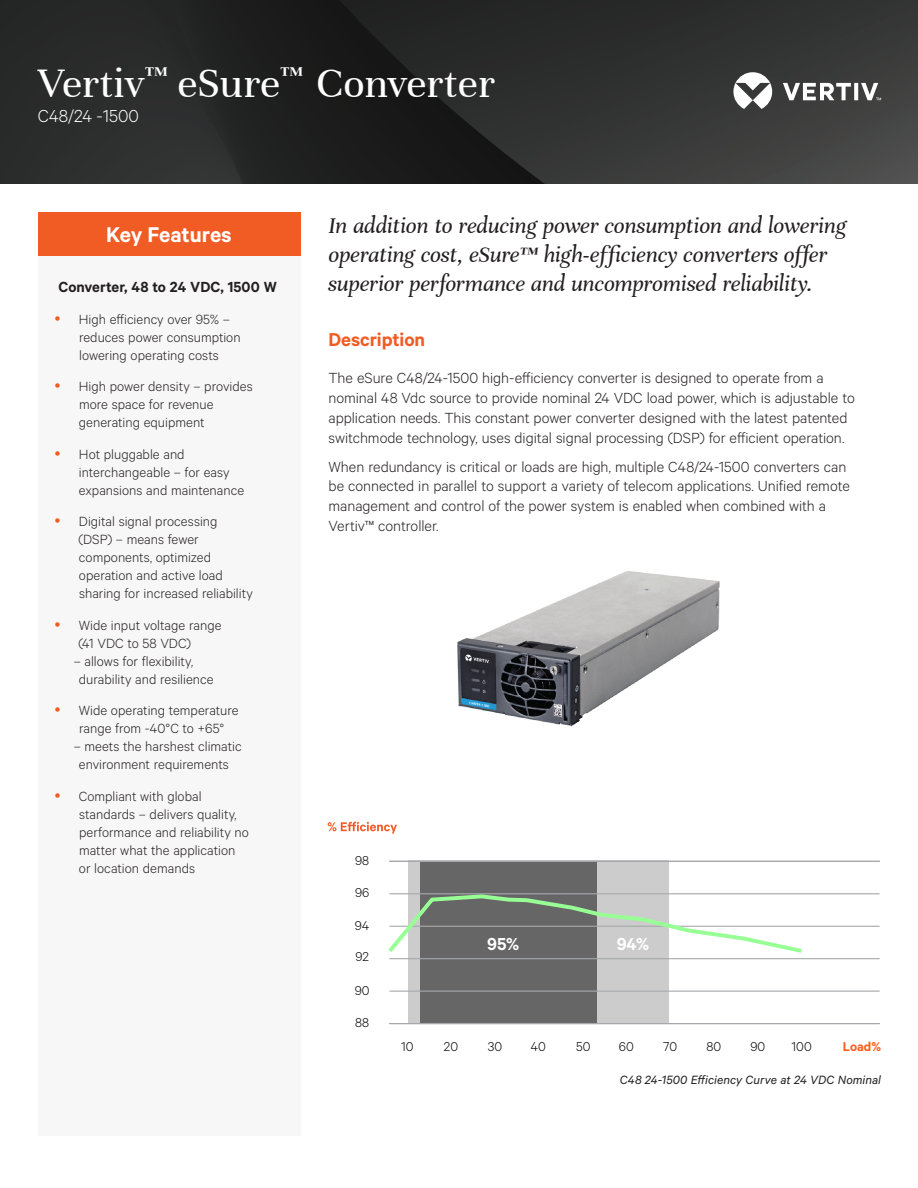
<style>
.page{position:relative;width:918px;height:1188px;background:#fff}
.page>*{position:absolute;margin:0;border:0;box-sizing:border-box;transform-origin:0 0}
.Vertiv_Header_Title{font:45px "Unna";color:#fff}
.Vertiv_Lead-in{font:italic 24px/28.8px "Unna";letter-spacing:-.01em;color:#231f20}
.Orange_Box_Heading{font:600 24px "Calibre";letter-spacing:-.005em;color:#fff}
.Vertiv_Orange_Main_H{font:600 21px "Calibre";letter-spacing:-.005em;color:#f15b24}
.Vertiv_Header_Subtit{font:300 19.5px "Calibre";color:#fff}
.Vertiv_Header_Subtit-2{font:600 19.5px "Calibre";color:#fff}
.Vertiv_Body_Text{font:300 16.5px/19.8px "Calibre";color:#231f20}
.Gray_Column_Heading{font:600 16.5px "Calibre";letter-spacing:.005em;color:#231f20}
.t1{font:300 15px/18px "Calibre";color:#231f20}
.t2{font:300 14.4px "Calibre";color:#000}
.t3{font:600 14.4px "Calibre";color:#ff5c1c}
.Vertiv_Caption{font:italic 13.5px "Calibre";letter-spacing:.005em;color:#231f20}
</style>
<div class="page">
<img style="left:0;top:0;width:918px;height:183px">
<svg style="left:733px;top:72px;width:148px;height:37px"></svg>
<div style="left:408px;top:861px;width:261px;height:162px;background:#ccc"></div>
<div style="left:420px;top:861px;width:176px;height:163px;background:#666"></div>
<hr style="left:390px;top:893px;width:489px;height:1px;background:#a6a8ab">
<hr style="left:390px;top:926px;width:489px;height:1px;background:#a6a8ab">
<hr style="left:390px;top:958px;width:489px;height:1px;background:#a6a8ab">
<hr style="left:390px;top:991px;width:489px;height:1px;background:#a6a8ab">
<hr style="left:390px;top:1023px;width:489px;height:1px;background:#a6a8ab">
<hr style="left:390px;top:861px;width:489px;height:1px;background:#a6a8ab">
<svg style="left:328px;top:822px;width:69px;height:12px"></svg>
<div style="left:38px;top:256px;width:263px;height:879px;background:#f7f7f8"></div>
<div style="left:38px;top:212px;width:263px;height:44px;background:#f15b24"></div>
<img style="left:457px;top:571px;width:263px;height:156px">
<svg style="left:388px;top:892px;width:418px;height:64px"></svg>
<p class="Vertiv_Header_Title" style="left:38px;top:57px;width:459px">Vertiv<sup>™</sup> eSure<sup>™</sup> Converter</p>
<p class="Vertiv_Header_Subtit" style="left:38px;top:104px;width:103px">C48/24 -1500</p>
<p class="Orange_Box_Heading" style="left:106px;top:220px;width:127px">Key Features</p>
<p class="Vertiv_Lead-in" style="left:328px;top:211px;width:519px">In addition to reducing power consumption and lowering operating cost, eSure™ high-efficiency converters offer superior performance and uncompromised reliability.</p>
<p class="Vertiv_Orange_Main_H" style="left:328px;top:326px;width:98px">Description</p>
<p class="Vertiv_Body_Text" style="left:328px;top:368px;width:528px">The eSure C48/24-1500 high-efficiency converter is designed to operate from a nominal 48 Vdc source to provide nominal 24 VDC load power, which is adjustable to application needs. This constant power converter designed with the latest patented switchmode technology, uses digital signal processing (DSP) for efficient operation.</p>
<p class="Vertiv_Body_Text" style="left:328px;top:456px;width:523px">When redundancy is critical or loads are high, multiple C48/24-1500 converters can be connected in parallel to support a variety of telecom applications. Unified remote management and control of the power system is enabled when combined with a Vertiv™ controller.</p>
<p class="Gray_Column_Heading" style="left:59px;top:277px;width:220px">Converter, 48 to 24 VDC, 1500 W</p>
<p class="t1" style="left:79px;top:310px;width:163px">High efficiency over 95% – reduces power consumption lowering operating costs</p>
<p class="t1" style="left:79px;top:377px;width:175px">High power density – provides more space for revenue generating equipment</p>
<p class="t1" style="left:79px;top:445px;width:167px">Hot pluggable and interchangeable – for easy expansions and maintenance</p>
<p class="t1" style="left:78px;top:512px;width:176px">Digital signal processing (DSP) – means fewer components, optimized operation and active load sharing for increased reliability</p>
<p class="t1" style="left:78px;top:616px;width:145px">Wide input voltage range (41 VDC to 58 VDC)</p>
<p class="t1" style="left:79px;top:652px;width:136px;text-indent:-5px">– allows for flexibility, durability and resilience</p>
<p class="t1" style="left:79px;top:701px;width:161px">Wide operating temperature range from -40°C to +65°</p>
<p class="t1" style="left:74px;top:737px;width:169px;text-align:center">– meets the harshest climatic environment requirements</p>
<p class="t1" style="left:79px;top:787px;width:172px">Compliant with global standards – delivers quality, performance and reliability no matter what the application or location demands</p>
<p class="t2" style="left:355px;top:852px;width:16px">98</p>
<p class="t2" style="left:355px;top:884px;width:16px">96</p>
<p class="t2" style="left:355px;top:917px;width:16px">94</p>
<p class="t2" style="left:355px;top:949px;width:15px">92</p>
<p class="t2" style="left:355px;top:983px;width:16px">90</p>
<p class="t2" style="left:355px;top:1014px;width:15px">88</p>
<p class="Vertiv_Header_Subtit-2" style="left:487px;top:932px;width:34px">95%</p>
<p class="Vertiv_Header_Subtit-2" style="left:617px;top:932px;width:34px">94%</p>
<p class="t2" style="left:401px;top:1038px;width:14px">10</p>
<p class="t2" style="left:444px;top:1038px;width:16px">20</p>
<p class="t2" style="left:488px;top:1038px;width:16px">30</p>
<p class="t2" style="left:531px;top:1038px;width:16px">40</p>
<p class="t2" style="left:576px;top:1038px;width:16px">50</p>
<p class="t2" style="left:619px;top:1038px;width:16px">60</p>
<p class="t2" style="left:663px;top:1038px;width:15px">70</p>
<p class="t2" style="left:707px;top:1038px;width:16px">80</p>
<p class="t2" style="left:750px;top:1038px;width:16px">90</p>
<p class="t2" style="left:792px;top:1038px;width:22px">100</p>
<p class="t3" style="left:843px;top:1038px;width:40px">Load%</p>
<p class="Vertiv_Caption" style="left:620px;top:1072px;width:263px">C48 24-1500 Efficiency Curve at 24 VDC Nominal</p>
</div>
